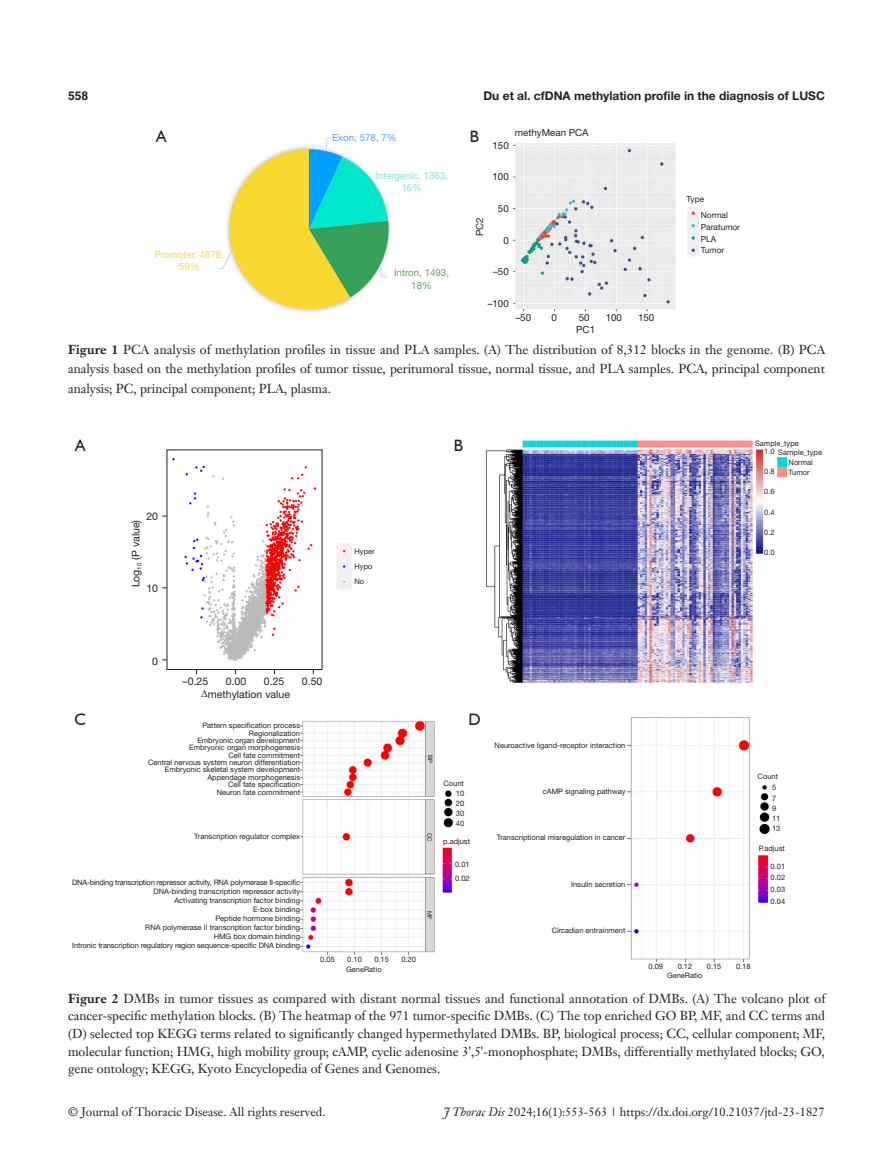
<style>
.page{position:relative;width:893px;height:1170px;background:#fff}
.page>*{position:absolute;margin:0;border:0;box-sizing:border-box;transform-origin:0 0}
.Cite{font:16.5px "Humanist 521 BT";color:#231f20}
.二级标题下沉{font:12.75px/17.7px "Janson Text LT";color:#231f20;text-align:justify}
.t1{font:12px "Janson Text LT";color:#231f20}
.t2{font:700 12px "Helvetica Neue LT Pro";color:#231f20}
.t3{font:700 12px "Helvetica";color:#231f20}
.二级标题下沉-2{font:10.5px "Helvetica Neue LT Pro";color:#231f20}
.二级标题下沉-3{font:9.75px "Helvetica Neue LT Pro";color:#231f20}
.二级标题下沉-4{font:9.75px/12.6px "Helvetica Neue LT Pro";color:#84e6cf;text-align:center}
.二级标题下沉-5{font:9.75px/12.6px "Helvetica Neue LT Pro";color:#f5d847;text-align:center}
.二级标题下沉-6{font:9.75px/12.6px "Helvetica Neue LT Pro";color:#66a062;text-align:center}
.二级标题下沉-7{font:9.75px "Helvetica Neue LT Pro";color:#5ba1fc}
.二级标题下沉-8{font:8.4px "Helvetica Neue LT Pro";color:#231f20}
.二级标题下沉-9{font:7.5px/7.4px "Helvetica Neue LT Pro";color:#231f20;text-align:right}
.二级标题下沉-10{font:7.5px "Helvetica Neue LT Pro";letter-spacing:-.025em;color:#231f20}
.二级标题下沉-11{font:6px "Helvetica Neue LT Pro";color:#231f20}
.s1{color:#579efc}
.s2{font-weight:700}
.s3{font-family:"Times New Roman"}
.s4{font-style:italic}
</style>
<div class="page">
<img style="left:162px;top:440px;width:626px;height:523px">
<div style="left:143px;top:721px;width:157px;height:74px;background:#fff"></div>
<div style="left:450px;top:437px;width:17px;height:17px;background:#fff"></div>
<div style="left:466px;top:710px;width:17px;height:17px;background:#fff"></div>
<img style="left:218px;top:137px;width:481px;height:175px">
<div style="left:466px;top:128px;width:17px;height:17px;background:#fff"></div>
<h3 class="t3" style="left:68px;top:88px;width:22px">558</h3>
<h3 class="t2" style="left:483px;top:88px;width:343px">Du et al. cfDNA methylation profile in the diagnosis of LUSC</h3>
<p class="二级标题下沉-3" style="left:515px;top:126px;width:75px">methyMean PCA</p>
<p class="Cite" style="left:156px;top:127px;width:12px">A</p>
<p class="Cite" style="left:470px;top:127px;width:11px">B</p>
<p class="二级标题下沉-7" style="left:332px;top:131px;width:66px">Exo<span class="s1">n</span>, 578, 7%</p>
<p class="二级标题下沉-4" style="left:375px;top:168px;width:74px">Intergenic, 1363,<br>16%</p>
<p class="二级标题下沉-3" style="left:493px;top:139px;width:18px">150</p>
<p class="二级标题下沉-3" style="left:493px;top:171px;width:18px">100</p>
<p class="二级标题下沉-3" style="left:498px;top:202px;width:12px">50</p>
<p class="二级标题下沉-3" style="left:503px;top:234px;width:7px">0</p>
<p class="二级标题下沉-3" style="left:493px;top:266px;width:17px">–50</p>
<p class="二级标题下沉-3" style="left:488px;top:297px;width:23px">–100</p>
<p class="二级标题下沉-3" style="left:474px;top:236px;width:20px;rotate:-90deg">PC2</p>
<p class="二级标题下沉-5" style="left:154px;top:248px;width:71px">Promoter, 4878,<br>59%</p>
<p class="二级标题下沉-6" style="left:394px;top:266px;width:57px">Intron, 1493,<br>18%</p>
<p class="二级标题下沉-3" style="left:515px;top:311px;width:17px">–50</p>
<p class="二级标题下沉-3" style="left:551px;top:311px;width:7px">0</p>
<p class="二级标题下沉-3" style="left:579px;top:311px;width:12px">50</p>
<p class="二级标题下沉-3" style="left:606px;top:311px;width:18px">100</p>
<p class="二级标题下沉-3" style="left:638px;top:311px;width:18px">150</p>
<p class="二级标题下沉-3" style="left:576px;top:323px;width:20px">PC1</p>
<p class="二级标题下沉-8" style="left:687px;top:194px;width:19px">Type</p>
<p class="二级标题下沉-8" style="left:701px;top:209px;width:29px">Normal</p>
<p class="二级标题下沉-8" style="left:701px;top:221px;width:41px">Paratumor</p>
<p class="二级标题下沉-8" style="left:701px;top:233px;width:17px">PLA</p>
<p class="二级标题下沉-8" style="left:701px;top:245px;width:25px">Tumor</p>
<p class="二级标题下沉" style="left:68px;top:339px;width:759px;line-height:19.5px"><span class="s2">Figure 1</span> PCA analysis of methylation profiles in tissue and PLA samples. (A) The distribution of 8,312 blocks in the genome. (B) PCA analysis based on the methylation profiles of tumor tissue, peritumoral tissue, normal tissue, and PLA samples. PCA, principal component analysis; PC, principal component; PLA, plasma.</p>
<p class="Cite" style="left:75px;top:435px;width:12px">A</p>
<p class="Cite" style="left:454px;top:435px;width:11px">B</p>
<p class="二级标题下沉-2" style="left:146px;top:509px;width:13px">20</p>
<p class="二级标题下沉-2" style="left:129px;top:587px;width:69px;rotate:-90deg">Log<sub>10</sub> (P value)</p>
<p class="二级标题下沉-2" style="left:146px;top:582px;width:13px">10</p>
<p class="二级标题下沉-9" style="left:354px;top:547px;width:22px">Hyper</p>
<p class="二级标题下沉-9" style="left:354px;top:562px;width:19px">Hypo</p>
<p class="二级标题下沉-9" style="left:354px;top:577px;width:11px">No</p>
<p class="二级标题下沉-9" style="left:755px;top:439px;width:45px">Sample_type</p>
<p class="二级标题下沉-9" style="left:778px;top:448px;width:45px">Sample_type</p>
<p class="二级标题下沉-9" style="left:789px;top:458px;width:26px">Normal</p>
<p class="二级标题下沉-9" style="left:789px;top:468px;width:22px">Tumor</p>
<p class="二级标题下沉-9" style="left:764px;top:447px;width:12px">1.0</p>
<p class="二级标题下沉-9" style="left:764px;top:467px;width:12px">0.8</p>
<p class="二级标题下沉-9" style="left:764px;top:488px;width:12px">0.6</p>
<p class="二级标题下沉-9" style="left:764px;top:508px;width:12px">0.4</p>
<p class="二级标题下沉-9" style="left:764px;top:528px;width:12px">0.2</p>
<p class="二级标题下沉-9" style="left:764px;top:548px;width:12px">0.0</p>
<p class="二级标题下沉-2" style="left:152px;top:654px;width:7px">0</p>
<p class="二级标题下沉-2" style="left:183px;top:675px;width:27px">–0.25</p>
<p class="二级标题下沉-2" style="left:226px;top:675px;width:22px">0.00</p>
<p class="二级标题下沉-2" style="left:264px;top:675px;width:22px">0.25</p>
<p class="二级标题下沉-2" style="left:302px;top:675px;width:22px">0.50</p>
<p class="二级标题下沉-2" style="left:201px;top:687px;width:90px"><span class="s3">Δ</span>methylation value</p>
<p class="Cite" style="left:75px;top:708px;width:13px">C</p>
<p class="Cite" style="left:468px;top:708px;width:14px">D</p>
<p class="二级标题下沉-9" style="left:197px;top:721px;width:104px">Pattern specification process<br>Regionalization<br>Embryonic organ development</p>
<p class="二级标题下沉-9" style="left:148px;top:743px;width:153px">Embryonic organ morphogenesis<br>Cell fate commitment<br>Central nervous system neuron differentiation<br>Embryonic skeletal system development<br>Appendage morphogenesis<br>Cell fate specification</p>
<p class="二级标题下沉-9" style="left:217px;top:788px;width:85px">Neuron fate commitment</p>
<p class="二级标题下沉-11" style="left:434px;top:755px;width:9px;rotate:90deg">BP</p>
<p class="二级标题下沉-9" style="left:443px;top:779px;width:22px">Count</p>
<p class="二级标题下沉-9" style="left:456px;top:789px;width:10px">10</p>
<p class="二级标题下沉-9" style="left:456px;top:799px;width:10px">20</p>
<p class="二级标题下沉-9" style="left:456px;top:809px;width:10px">30</p>
<p class="二级标题下沉-9" style="left:456px;top:819px;width:10px">40</p>
<p class="二级标题下沉-9" style="left:194px;top:832px;width:107px">Transcription regulator complex</p>
<p class="二级标题下沉-10" style="left:72px;top:877px;width:230px">DNA-binding transcription repressor activity, RNA polymerase II-specific</p>
<p class="二级标题下沉-9" style="left:72px;top:886px;width:229px;line-height:9px">DNA-binding transcription repressor activity<br>Activating transcription factor binding<br>E-box binding<br>Peptide hormone binding<br>RNA polymerase II transcription factor binding<br>HMG box domain binding<br>Intronic transcription regulatory region sequence-specific DNA binding</p>
<p class="二级标题下沉-11" style="left:433px;top:832px;width:10px;rotate:90deg">CC</p>
<p class="二级标题下沉-9" style="left:443px;top:837px;width:28px">p.adjust</p>
<p class="二级标题下沉-9" style="left:455px;top:860px;width:16px">0.01</p>
<p class="二级标题下沉-9" style="left:455px;top:874px;width:16px">0.02</p>
<p class="二级标题下沉-11" style="left:433px;top:910px;width:10px;rotate:90deg">MF</p>
<p class="二级标题下沉-9" style="left:320px;top:955px;width:16px">0.05</p>
<p class="二级标题下沉-9" style="left:347px;top:955px;width:16px">0.10</p>
<p class="二级标题下沉-9" style="left:374px;top:955px;width:16px">0.15</p>
<p class="二级标题下沉-9" style="left:401px;top:955px;width:16px">0.20</p>
<p class="二级标题下沉-9" style="left:346px;top:965px;width:37px">GeneRatio</p>
<p class="二级标题下沉-9" style="left:495px;top:741px;width:132px">Neuroactive ligand-receptor interaction</p>
<p class="二级标题下沉-9" style="left:543px;top:787px;width:84px">cAMP signaling pathway</p>
<p class="二级标题下沉-9" style="left:497px;top:833px;width:130px">Transcriptional misregulation in cancer</p>
<p class="二级标题下沉-9" style="left:571px;top:880px;width:56px">Insulin secretion</p>
<p class="二级标题下沉-9" style="left:552px;top:926px;width:75px">Circadian entrainment</p>
<p class="二级标题下沉-9" style="left:758px;top:772px;width:22px">Count</p>
<p class="二级标题下沉-9" style="left:772px;top:783px;width:6px">5</p>
<p class="二级标题下沉-9" style="left:772px;top:794px;width:6px">7</p>
<p class="二级标题下沉-9" style="left:772px;top:804px;width:6px">9</p>
<p class="二级标题下沉-9" style="left:772px;top:814px;width:10px">11</p>
<p class="二级标题下沉-9" style="left:772px;top:824px;width:10px">13</p>
<p class="二级标题下沉-9" style="left:759px;top:844px;width:28px">P.adjust</p>
<p class="二级标题下沉-9" style="left:771px;top:862px;width:16px">0.01</p>
<p class="二级标题下沉-9" style="left:771px;top:873px;width:16px">0.02</p>
<p class="二级标题下沉-9" style="left:771px;top:885px;width:16px">0.03</p>
<p class="二级标题下沉-9" style="left:771px;top:897px;width:16px">0.04</p>
<p class="二级标题下沉-9" style="left:649px;top:962px;width:16px">0.09</p>
<p class="二级标题下沉-9" style="left:678px;top:962px;width:16px">0.12</p>
<p class="二级标题下沉-9" style="left:707px;top:962px;width:16px">0.15</p>
<p class="二级标题下沉-9" style="left:736px;top:962px;width:16px">0.18</p>
<p class="二级标题下沉-9" style="left:667px;top:971px;width:37px">GeneRatio</p>
<p class="二级标题下沉" style="left:68px;top:989px;width:759px"><span class="s2">Figure 2</span> DMBs in tumor tissues as compared with distant normal tissues and functional annotation of DMBs. (A) The volcano plot of cancer-specific methylation blocks. (B) The heatmap of the 971 tumor-specific DMBs. (C) The top enriched GO BP, MF, and CC terms and (D) selected top KEGG terms related to significantly changed hypermethylated DMBs. BP, biological process; CC, cellular component; MF, molecular function; HMG, high mobility group; cAMP, cyclic adenosine 3<span class="s3">'</span>,5<span class="s3">'</span>-monophosphate; DMBs, differentially methylated blocks; GO, gene ontology; KEGG, Kyoto Encyclopedia of Genes and Genomes.</p>
<h3 class="t1" style="left:68px;top:1104px;width:259px">© Journal of Thoracic Disease. All rights reserved.</h3>
<h3 class="t1" style="left:444px;top:1104px;width:382px"><span class="s4">J Thorac Dis</span> 2024;16(1):553-563 | https://dx.doi.org/10.21037/jtd-23-1827</h3>
</div>
